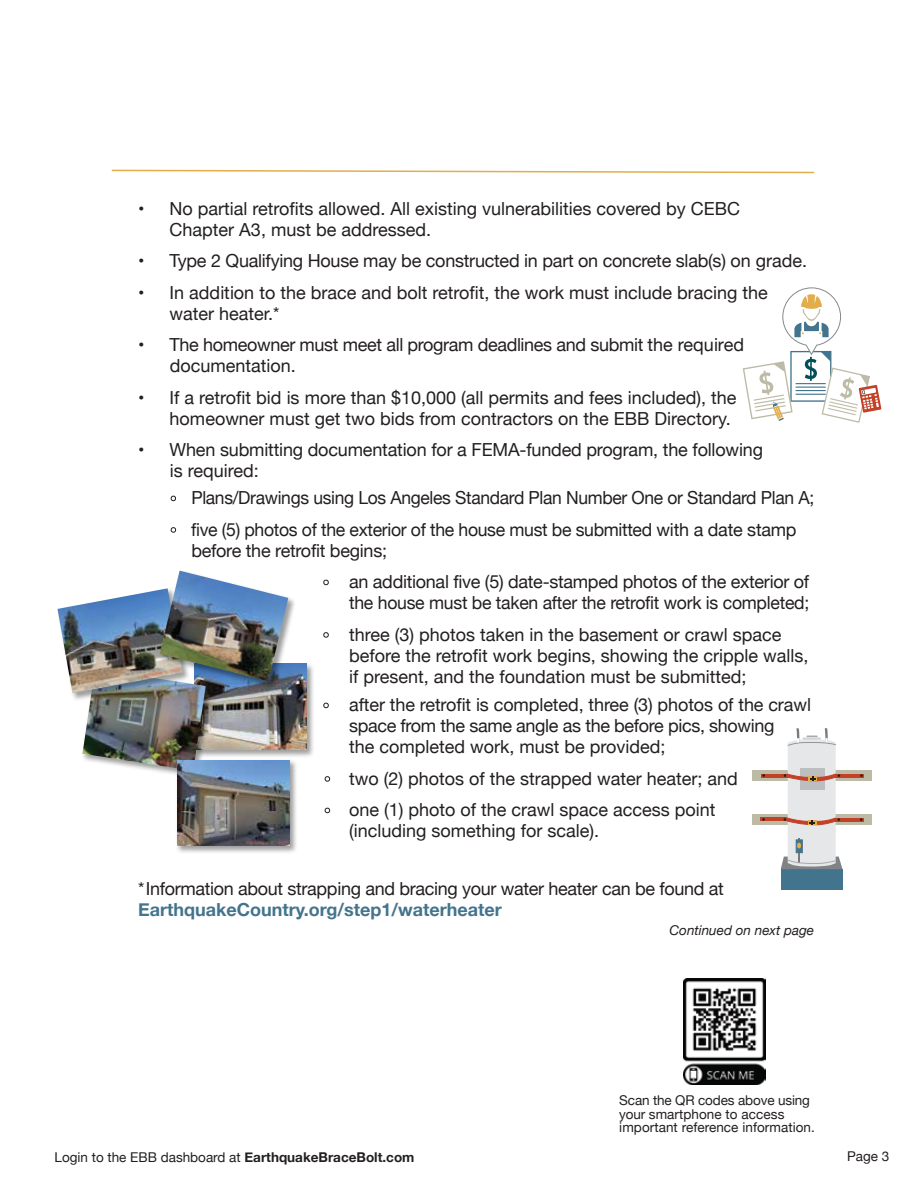
<style>
.page{position:relative;width:918px;height:1188px;background:#fff}
.page>*{position:absolute;margin:0;border:0;box-sizing:border-box;transform-origin:0 0}
.t1{font:18px/21px "Helvetica Neue";letter-spacing:-.005em;color:#231f20}
.t2{font:700 18px "Helvetica Neue";color:#44748d}
.t3{font:13.5px/13.5px "Helvetica Neue";color:#231f20}
.t4{font:italic 13.5px "Helvetica Neue";color:#231f20}
.s1{font-weight:700}
</style>
<div class="page">
<img style="left:216px;top:663px;width:97px;height:94px">
<img style="left:216px;top:664px;width:91px;height:85px">
<img style="left:157px;top:691px;width:59px;height:83px">
<img style="left:82px;top:691px;width:124px;height:80px">
<img style="left:72px;top:691px;width:121px;height:12px">
<img style="left:57px;top:590px;width:126px;height:103px">
<img style="left:156px;top:570px;width:142px;height:121px">
<img style="left:160px;top:571px;width:128px;height:110px">
<img style="left:174px;top:757px;width:122px;height:96px">
<img style="left:177px;top:760px;width:112px;height:86px">
<svg style="left:742px;top:287px;width:139px;height:136px"></svg>
<svg style="left:170px;top:495px;width:6px;height:7px"></svg>
<svg style="left:170px;top:527px;width:6px;height:6px"></svg>
<svg style="left:323px;top:579px;width:6px;height:7px"></svg>
<svg style="left:323px;top:632px;width:6px;height:6px"></svg>
<svg style="left:323px;top:702px;width:6px;height:7px"></svg>
<svg style="left:324px;top:776px;width:7px;height:6px"></svg>
<svg style="left:324px;top:807px;width:7px;height:7px"></svg>
<svg style="left:111px;top:169px;width:704px;height:5px"></svg>
<div style="left:781px;top:869px;width:62px;height:20px;background:#43748d"></div>
<div style="left:752px;top:815px;width:120px;height:10px;background:#bdbaa6"></div>
<div style="left:752px;top:771px;width:120px;height:10px;background:#bdbaa6"></div>
<hr style="left:761px;top:774px;width:26px;height:3px;background:#c34227">
<hr style="left:836px;top:774px;width:28px;height:3px;background:#c34227">
<hr style="left:761px;top:818px;width:26px;height:3px;background:#c34227">
<hr style="left:835px;top:818px;width:29px;height:3px;background:#c34227">
<svg style="left:781px;top:728px;width:62px;height:141px"></svg>
<img style="left:683px;top:978px;width:82px;height:107px">
<p class="t1" style="left:170px;top:199px;width:572px;text-indent:-32px">• No partial retrofits allowed. All existing vulnerabilities covered by CEBC<br>Chapter A3, must be addressed.</p>
<p class="t1" style="left:138px;top:252px;width:671px">• Type 2 Qualifying House may be constructed in part on concrete slab(s) on grade.</p>
<p class="t1" style="left:170px;top:283px;width:600px;text-indent:-32px">• In addition to the brace and bolt retrofit, the work must include bracing the water heater.*</p>
<p class="t1" style="left:170px;top:336px;width:576px;text-indent:-32px">• The homeowner must meet all program deadlines and submit the required documentation.</p>
<p class="t1" style="left:170px;top:388px;width:568px;text-indent:-32px">• If a retrofit bid is more than $10,000 (all permits and fees included), the homeowner must get two bids from contractors on the EBB Directory.</p>
<p class="t1" style="left:170px;top:441px;width:595px;text-indent:-32px">• When submitting documentation for a FEMA-funded program, the following is required:</p>
<p class="t1" style="left:191px;top:483px;width:624px;line-height:31.5px">Plans/Drawings using Los Angeles Standard Plan Number One or Standard Plan A; five (5) photos of the exterior of the house must be submitted with a date stamp</p>
<p class="t1" style="left:349px;top:536px;width:462px;line-height:31.5px;text-indent:-158px">before the retrofit begins;<br>an additional five (5) date-stamped photos of the exterior of</p>
<p class="t1" style="left:349px;top:588px;width:462px;line-height:31.5px">the house must be taken after the retrofit work is completed; three (3) photos taken in the basement or crawl space</p>
<p class="t1" style="left:349px;top:646px;width:461px">before the retrofit work begins, showing the cripple walls, if present, and the foundation must be submitted;</p>
<p class="t1" style="left:349px;top:696px;width:463px">after the retrofit is completed, three (3) photos of the crawl space from the same angle as the before pics, showing<br>the completed work, must be provided;</p>
<p class="t1" style="left:349px;top:764px;width:390px;line-height:31.5px">two (2) photos of the strapped water heater; and one (1) photo of the crawl space access point</p>
<p class="t1" style="left:349px;top:822px;width:252px">(including something for scale).</p>
<p class="t1" style="left:138px;top:879px;width:587px">*Information about strapping and bracing your water heater can be found at</p>
<p class="t2" style="left:138px;top:895px;width:365px">EarthquakeCountry.org/step1/waterheater</p>
<p class="t4" style="left:670px;top:921px;width:146px">Continued on next page</p>
<p class="t3" style="left:54px;top:1151px;width:362px">Login to the EBB dashboard at <span class="s1">EarthquakeBraceBolt.com</span></p>
<p class="t3" style="left:619px;top:1095px;width:197px">Scan the QR codes above using your smartphone to access important reference information.</p>
<p class="t3" style="left:847px;top:1150px;width:44px">Page 3</p>
</div>
